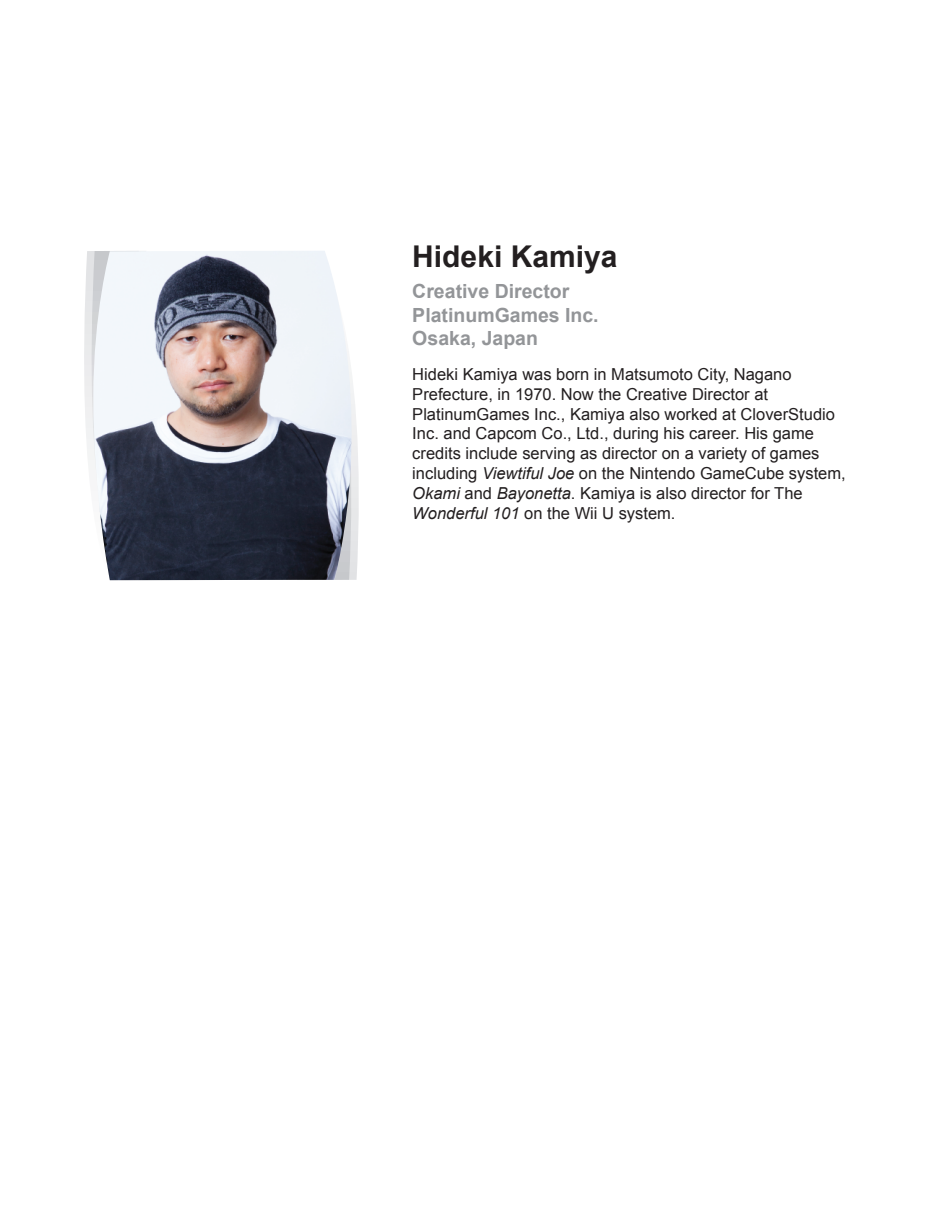
<style>
.page{position:relative;width:945px;height:1215px;background:#fff}
.page>*{position:absolute;margin:0;border:0;box-sizing:border-box;transform-origin:0 0}
.t1{font:700 30px "Arial";color:#231f20}
.t2{font:700 19.5px/23.4px "Arial";color:#939598}
.t3{font:16.5px/19.8px "Arial";color:#231f20}
.s1{font-style:italic}
</style>
<div class="page">
<svg style="left:84px;top:251px;width:9px;height:219px"></svg>
<img style="left:93px;top:251px;width:266px;height:329px">
<h1 class="t1" style="left:412px;top:237px;width:207px">Hideki Kamiya</h1>
<p class="t2" style="left:412px;top:280px;width:188px">Creative Director<br>PlatinumGames Inc.<br>Osaka, Japan</p>
<p class="t3" style="left:412px;top:364px;width:435px">Hideki Kamiya was born in Matsumoto City, Nagano Prefecture, in 1970. Now the Creative Director at PlatinumGames Inc., Kamiya also worked at CloverStudio Inc. and Capcom Co., Ltd., during his career. His game credits include serving as director on a variety of games including <span class="s1">Viewtiful Joe</span> on the Nintendo GameCube system, <span class="s1">Okami</span> and <span class="s1">Bayonetta</span>. Kamiya is also director for The <span class="s1">Wonderful 101</span> on the Wii U system.</p>
</div>
